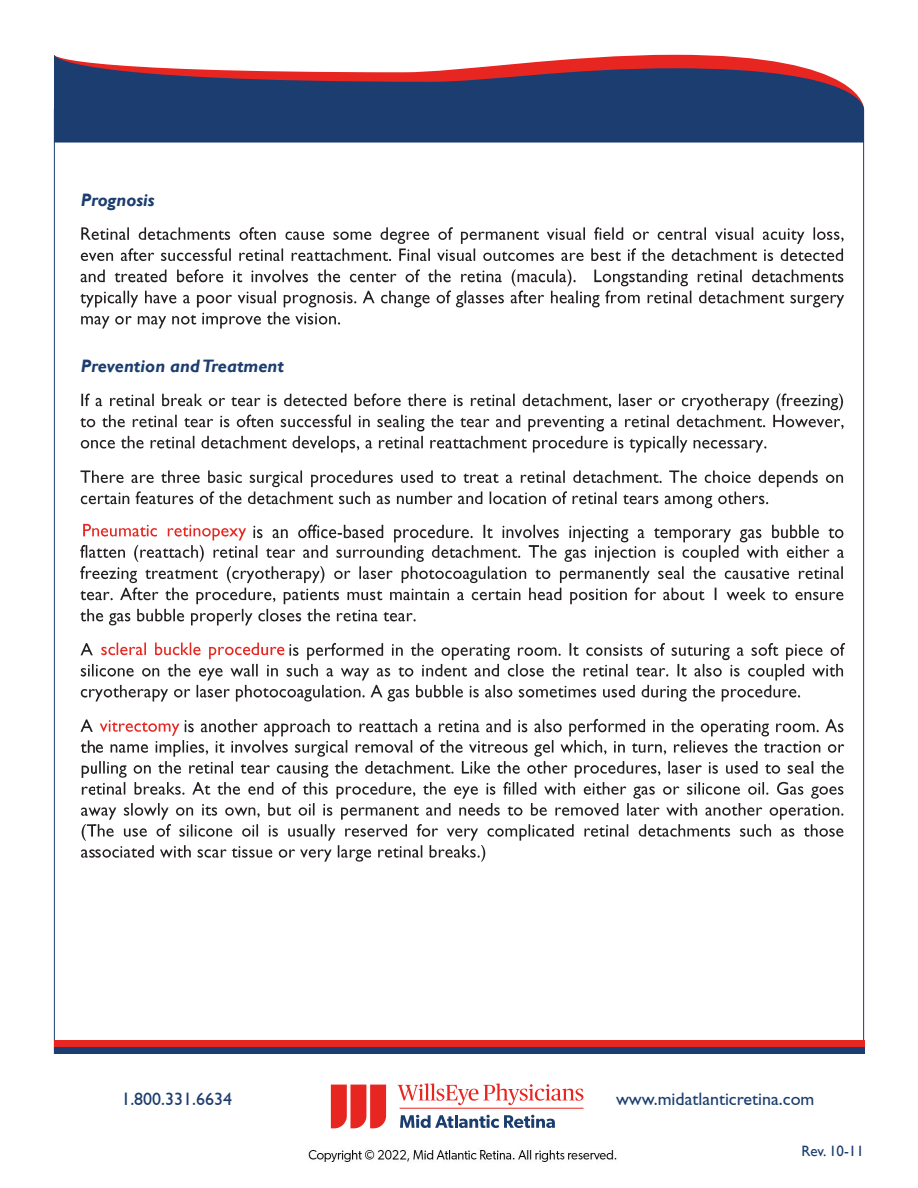
<style>
.page{position:relative;width:918px;height:1188px;background:#fff}
.page>*{position:absolute;margin:0;border:0;box-sizing:border-box;transform-origin:0 0}
.t1{font:18px "Gill Sans";color:#1b3d6f}
.t2{font:italic 700 18px "Gill Sans";color:#1b3d6f}
.t3{font:15px "Gill Sans";color:#1b3d6f}
</style>
<div class="page">
<svg style="left:54px;top:55px;width:810px;height:88px;background:#4f5378"></svg>
<div style="left:54px;top:1040px;width:810px;height:7px;background:#e72621"></div>
<div style="left:54px;top:1047px;width:810px;height:7px;background:#1b3d6f"></div>
<svg style="left:400px;top:1115px;width:155px;height:13px"></svg>
<svg style="left:331px;top:1085px;width:55px;height:43px;background:#eb4b46"></svg>
<svg style="left:397px;top:1083px;width:186px;height:22px"></svg>
<hr style="left:400px;top:1108px;width:184px;height:1px;background:#e72621">
<img style="left:299px;top:545px;width:545px;height:77px">
<img style="left:80px;top:227px;width:764px;height:102px">
<img style="left:80px;top:393px;width:764px;height:116px">
<img style="left:299px;top:524px;width:545px;height:19px">
<img style="left:94px;top:739px;width:751px;height:123px">
<img style="left:307px;top:643px;width:538px;height:18px">
<img style="left:80px;top:743px;width:14px;height:115px">
<img style="left:299px;top:663px;width:545px;height:39px">
<img style="left:299px;top:718px;width:545px;height:19px">
<img style="left:80px;top:523px;width:219px;height:220px">
<img style="left:308px;top:1150px;width:309px;height:12px">
<p class="t2" style="left:81px;top:189px;width:75px">Prognosis</p>
<p class="t2" style="left:81px;top:356px;width:205px">Prevention and Treatment</p>
<p class="t1" style="left:121px;top:1089px;width:112px">1.800.331.6634</p>
<p class="t1" style="left:616px;top:1088px;width:200px">www.midatlanticretina.com</p>
<p class="t3" style="left:802px;top:1142px;width:64px">Rev. 10-11</p>
</div>
